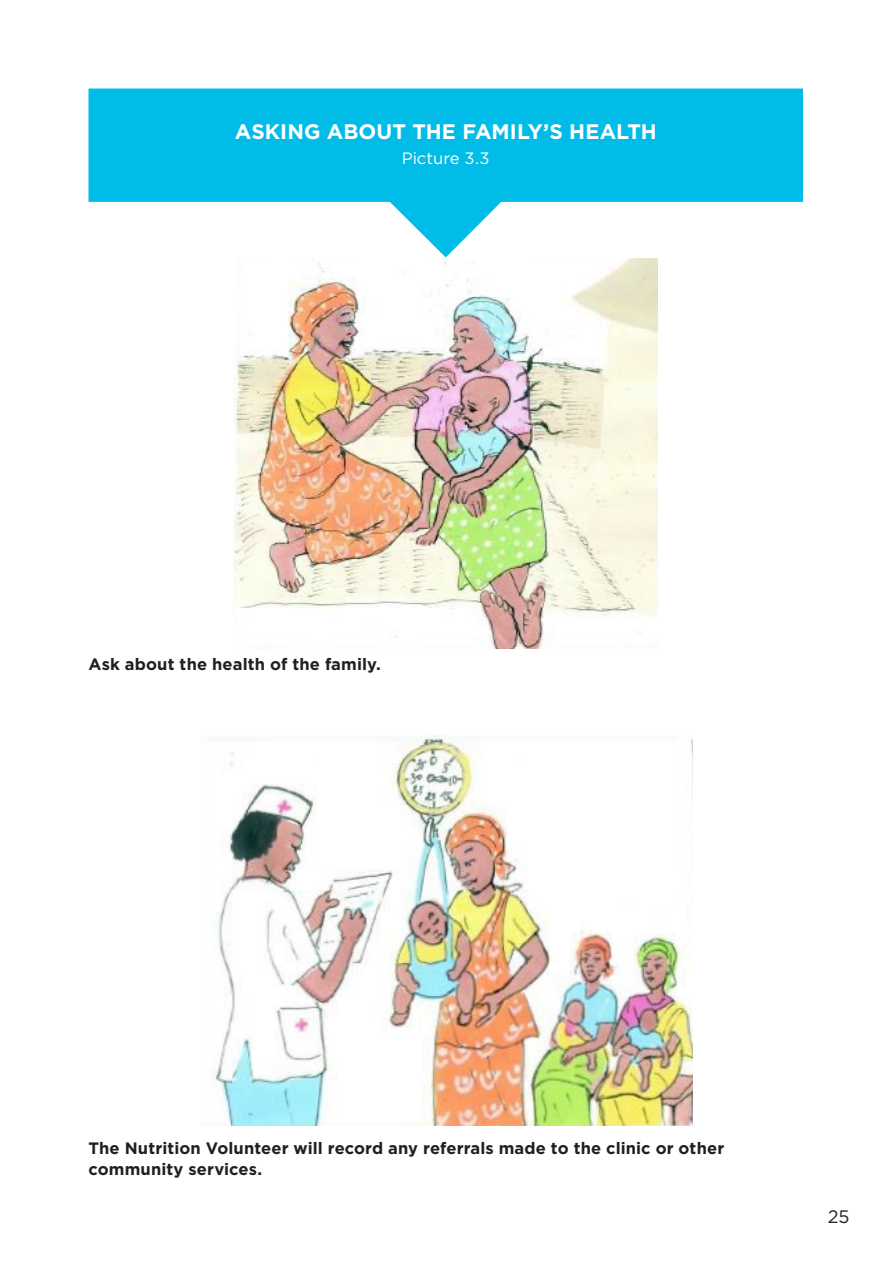
<style>
.page{position:relative;width:893px;height:1263px;background:#fff}
.page>*{position:absolute;margin:0;border:0;box-sizing:border-box;transform-origin:0 0}
.Body_copy_8pt{font:700 21px "Gotham";color:#fff}
.t1{font:18px "Gotham";color:#231f20}
.Body_copy_8pt-2{font:700 16.5px/21px "Gotham";letter-spacing:.005em;color:#231f20}
.Body_copy_8pt-3{font:16.5px "Gotham";letter-spacing:-.005em;color:#fff}
</style>
<div class="page">
<svg style="left:88px;top:89px;width:715px;height:168px;fill:#02bce8"></svg>
<img style="left:234px;top:258px;width:424px;height:391px">
<img style="left:201px;top:735px;width:491px;height:391px">
<p class="Body_copy_8pt" style="left:235px;top:119px;width:424px">ASKING ABOUT THE FAMILY’S HEALTH</p>
<p class="Body_copy_8pt-3" style="left:402px;top:147px;width:90px">Picture 3.3</p>
<p class="Body_copy_8pt-2" style="left:88px;top:653px;width:294px">Ask about the health of the family.</p>
<p class="Body_copy_8pt-2" style="left:88px;top:1137px;width:637px">The Nutrition Volunteer will record any referrals made to the clinic or other community services.</p>
<p class="t1" style="left:828px;top:1205px;width:23px">25</p>
</div>
